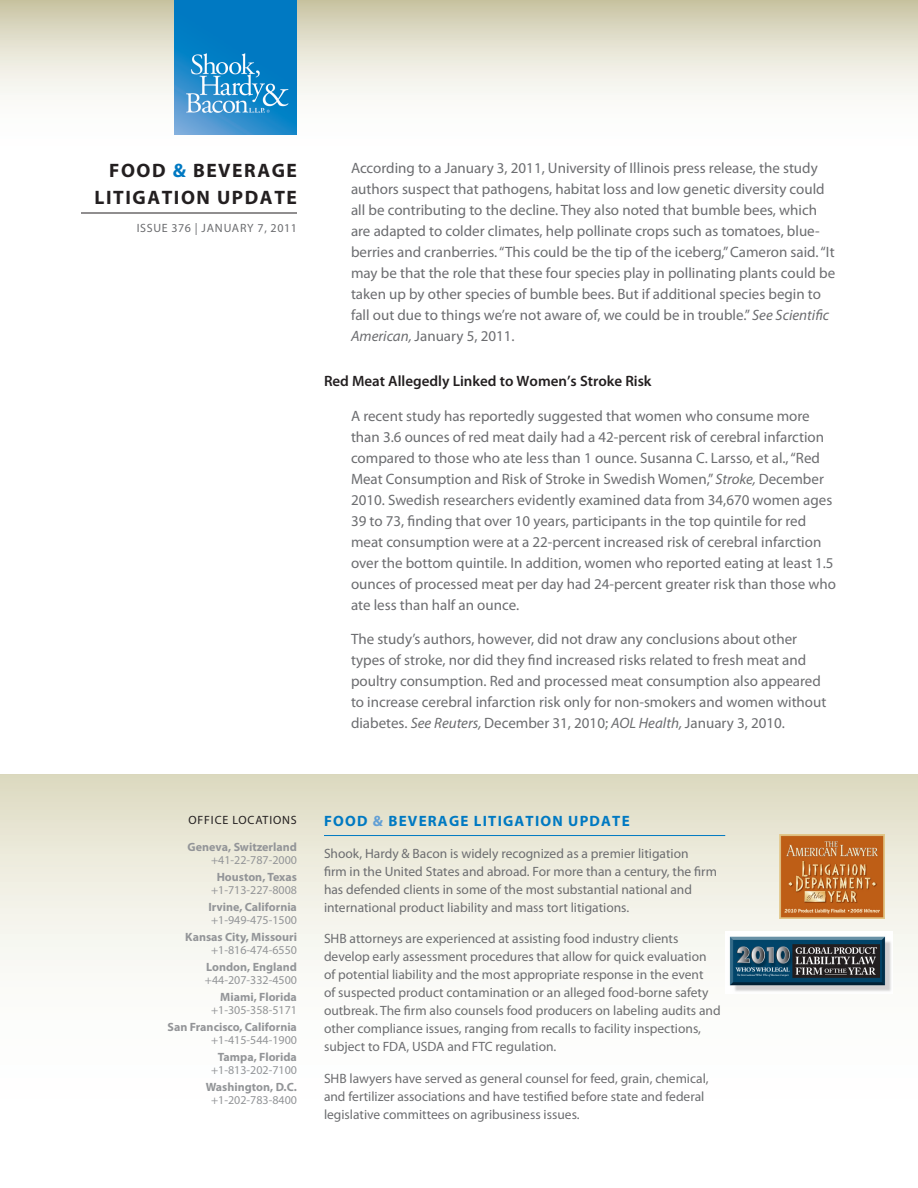
<style>
.page{position:relative;width:918px;height:1188px;background:#fff}
.page>*{position:absolute;margin:0;border:0;box-sizing:border-box;transform-origin:0 0}
.t1{font:700 19.5px/27px "Myriad Pro";letter-spacing:.08em;color:#231f20;text-align:right}
.Body{font:15px/21px "Myriad Pro";color:#6c6d70}
.Subhead{font:600 15px "Myriad Pro";color:#231f20}
.t2{font:700 15px "Myriad Pro";letter-spacing:.08em;color:#0079c2}
.Body-2{font:13.5px/18px "Myriad Pro";color:#6c6d70}
.Body-3{font:700 12px/13.5px "Myriad Pro";color:#939598;text-align:right}
.Body-4{font:12px/13.5px "Myriad Pro";color:#939598;text-align:center}
.t3{font:12px "Myriad Pro";letter-spacing:.05em;color:#6c6d70}
.Body-5{font:12px "Myriad Pro";letter-spacing:.07em;color:#231f20}
.s1{color:#0079c2}
.s2{font-style:italic}
.s3{font-weight:400}
.s4{font-weight:700}
.s5{color:#629fd5}
</style>
<div class="page">
<svg style="left:0;top:0;width:918px;height:135px"></svg>
<hr style="left:81px;top:213px;width:216px;height:1px;background:#231f20">
<img style="left:175px;top:0;width:122px;height:135px">
<svg style="left:1px;top:774px;width:917px;height:192px;background:#eceadc"></svg>
<hr style="left:324px;top:835px;width:401px;height:1px;background:#0079c2">
<img style="left:780px;top:834px;width:105px;height:85px">
<img style="left:725px;top:931px;width:167px;height:61px">
<h1 class="t1" style="left:94px;top:156px;width:204px">FOOD <span class="s1">&amp;</span> BEVERAGE<br>LITIGATION UPDATE</h1>
<p class="t3" style="left:137px;top:221px;width:162px">ISSUE 376 | JANUARY 7, 2011</p>
<p class="Body" style="left:351px;top:157px;width:486px">According to a January 3, 2011, University of Illinois press release, the study authors suspect that pathogens, habitat loss and low genetic diversity could all be contributing to the decline. They also noted that bumble bees, which are adapted to colder climates, help pollinate crops such as tomatoes, blue&shy;berries and cranberries. “This could be the tip of the iceberg,” Cameron said. “It may be that the role that these four species play in pollinating plants could be taken up by other species of bumble bees. But if additional species begin to fall out due to things we’re not aware of, we could be in trouble.” <span class="s2">See Scientific American,</span> January 5, 2011.</p>
<p class="Subhead" style="left:324px;top:372px;width:329px">Red Meat Allegedly Linked to Women’s Stroke Risk</p>
<p class="Body" style="left:351px;top:405px;width:487px">A recent study has reportedly suggested that women who consume more than 3.6 ounces of red meat daily had a 42-percent risk of cerebral infarction compared to those who ate less than 1 ounce. Susanna C. Larsso, et al., “Red Meat Consumption and Risk of Stroke in Swedish Women,” <span class="s2">Stroke,</span> December 2010. Swedish researchers evidently examined data from 34,670 women ages 39 to 73, finding that over 10 years, participants in the top quintile for red meat consumption were at a 22-percent increased risk of cerebral infarction over the bottom quintile. In addition, women who reported eating at least 1.5 ounces of processed meat per day had 24-percent greater risk than those who ate less than half an ounce.</p>
<p class="Body" style="left:351px;top:628px;width:477px">The study’s authors, however, did not draw any conclusions about other types of stroke, nor did they find increased risks related to fresh meat and poultry consumption. Red and processed meat consumption also appeared to increase cerebral infarction risk only for non-smokers and women without diabetes. <span class="s2">See Reuters,</span> December 31, 2010; <span class="s2">AOL Health,</span> January 3, 2010.</p>
<p class="Body-5" style="left:188px;top:812px;width:110px">OFFICE LOCATIONS</p>
<p class="Body-3" style="left:188px;top:840px;width:111px">Geneva, Switzerland <span class="s3">+41-22-787-2000</span></p>
<p class="Body-4" style="left:211px;top:870px;width:87px"><span class="s4">Houston, Texas </span>+1-713-227-8008</p>
<p class="Body-3" style="left:208px;top:900px;width:90px;text-align:left">Irvine, California <span class="s3">+1-949-475-1500</span></p>
<p class="Body-3" style="left:185px;top:930px;width:113px">Kansas City, Missouri <span class="s3">+1-816-474-6550</span></p>
<p class="Body-4" style="left:205px;top:960px;width:94px;text-align:left"><span class="s4">London, England </span>+44-207-332-4500</p>
<p class="Body-4" style="left:211px;top:990px;width:87px;text-align:right"><span class="s4">Miami, Florida </span>+1-305-358-5171</p>
<p class="Body-3" style="left:167px;top:1020px;width:131px">San Francisco, California <span class="s3">+1-415-544-1900</span></p>
<p class="Body-4" style="left:211px;top:1050px;width:87px"><span class="s4">Tampa, Florida </span>+1-813-202-7100</p>
<p class="Body-3" style="left:206px;top:1080px;width:93px;text-align:center">Washington, D.C. <span class="s3">+1-202-783-8400</span></p>
<p class="t2" style="left:324px;top:811px;width:307px">FOOD <span class="s5">&amp;</span> BEVERAGE LITIGATION UPDATE</p>
<p class="Body-2" style="left:324px;top:844px;width:394px">Shook, Hardy &amp; Bacon is widely recognized as a premier litigation<br>firm in the United States and abroad. For more than a century, the firm has defended clients in some of the most substantial national and international product liability and mass tort litigations.</p>
<p class="Body-2" style="left:324px;top:929px;width:398px">SHB attorneys are experienced at assisting food industry clients develop early assessment procedures that allow for quick evaluation of potential liability and the most appropriate response in the event<br>of suspected product contamination or an alleged food-borne safety outbreak. The firm also counsels food producers on labeling audits and other compliance issues, ranging from recalls to facility inspections, subject to FDA, USDA and FTC regulation.</p>
<p class="Body-2" style="left:324px;top:1069px;width:386px">SHB lawyers have served as general counsel for feed, grain, chemical, and fertilizer associations and have testified before state and federal legislative committees on agribusiness issues.</p>
</div>
